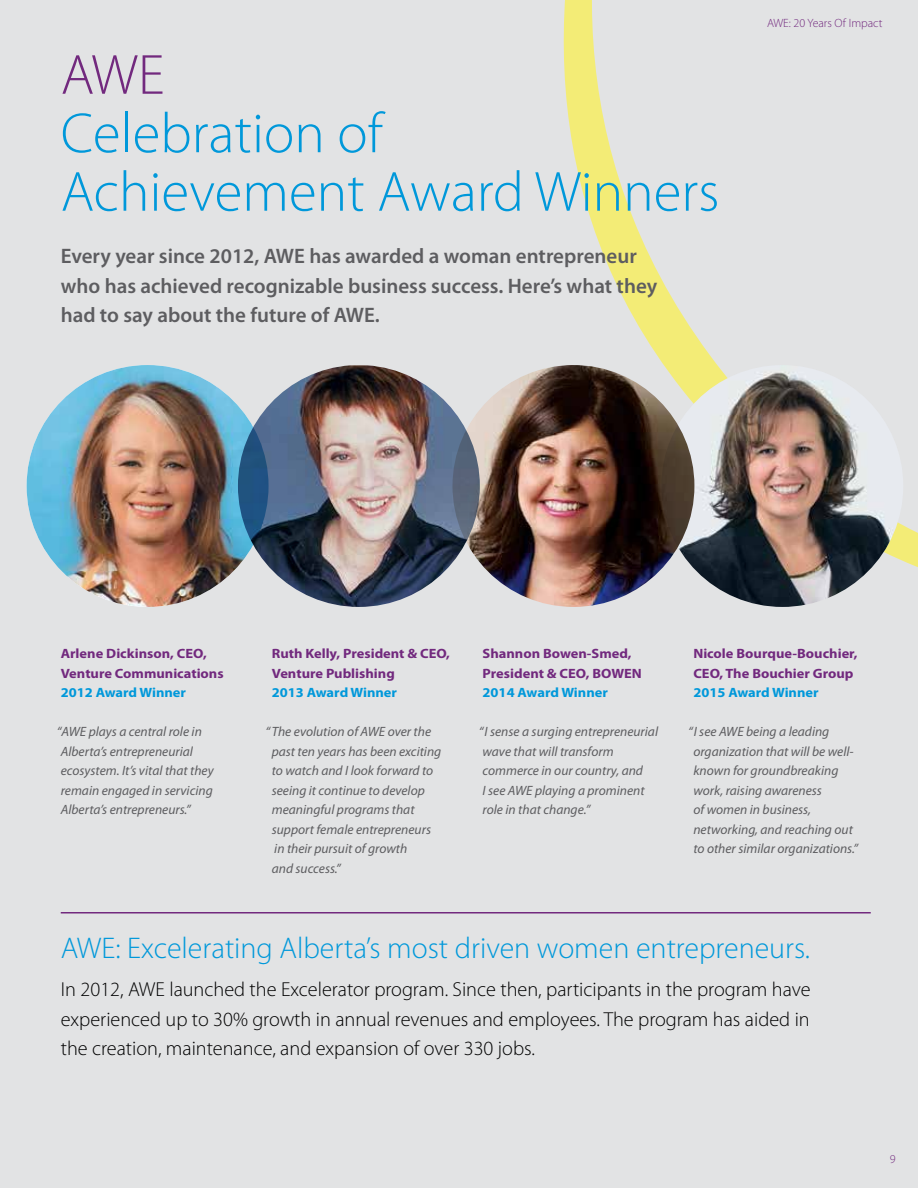
<style>
.page{position:relative;width:918px;height:1188px;background:#e2e3e4}
.page>*{position:absolute;margin:0;border:0;box-sizing:border-box;transform-origin:0 0}
.t1{font:300 57px/58.5px "Myriad Pro";color:#0098da}
.t2{font:300 57px "Myriad Pro";color:#72297e}
.t3{font:300 30px "Myriad Pro";color:#0098da}
.t4{font:600 21px/29.2px "Myriad Pro";color:#5d5d60}
.t5{font:300 20.25px/29.2px "Myriad Pro";color:#000;text-align:justify}
.t6{font:italic 13.5px/19.5px "Myriad Pro";color:#5d5d60}
.t7{font:700 13.5px/19.5px "Myriad Pro";color:#72297e;scale:1.07 1}
.t8{font:700 13.5px "Myriad Pro";color:#0098da;scale:1.07 1}
.t9{font:300 12px "Myriad Pro";color:#72297e}
</style>
<div class="page">
<svg style="left:469px;top:0;width:449px;height:607px"></svg>
<img style="left:453px;top:365px;width:241px;height:242px;border-radius:121px">
<img style="left:27px;top:365px;width:242px;height:242px;border-radius:121px">
<img style="left:238px;top:365px;width:242px;height:242px;border-radius:119px">
<hr style="left:61px;top:912px;width:810px;height:2px;background:#72297e">
<img style="left:661px;top:365px;width:242px;height:242px;border-radius:121px">
<h1 class="t2" style="left:61px;top:43px;width:105px">AWE</h1>
<h1 class="t1" style="left:61px;top:105px;width:660px">Celebration of<br>Achievement Award Winners</h1>
<h3 class="t4" style="left:61px;top:242px;width:598px">Every year since 2012, AWE has awarded a woman entrepreneur who has achieved recognizable business success. Here’s what they had to say about the future of AWE.</h3>
<p class="t9" style="left:767px;top:17px;width:117px">AWE: 20 Years Of Impact</p>
<p class="t7" style="left:61px;top:644px;width:154px">Arlene Dickinson, CEO,<br>Venture Communications</p>
<p class="t8" style="left:61px;top:685px;width:119px">2012 Award Winner</p>
<p class="t6" style="left:57px;top:722px;width:158px">“AWE plays a central role in<br>Alberta’s entrepreneurial ecosystem. It’s vital that they remain engaged in servicing<br>Alberta’s entrepreneurs.”</p>
<p class="t7" style="left:272px;top:644px;width:168px">Ruth Kelly, President &amp; CEO,<br>Venture Publishing</p>
<p class="t8" style="left:272px;top:685px;width:119px">2013 Award Winner</p>
<p class="t6" style="left:272px;top:722px;width:171px;text-indent:-6px">“ The evolution of AWE over the past ten years has been exciting to watch and I look forward to seeing it continue to develop meaningful programs that support female entrepreneurs in their pursuit of growth<br>and success.”</p>
<p class="t7" style="left:483px;top:644px;width:150px">Shannon Bowen-Smed,<br>President &amp; CEO, BOWEN</p>
<p class="t8" style="left:483px;top:685px;width:119px">2014 Award Winner</p>
<p class="t6" style="left:479px;top:722px;width:181px">“I sense a surging entrepreneurial wave that will transform commerce in our country, and<br>I see AWE playing a prominent role in that change.”</p>
<p class="t7" style="left:693px;top:644px;width:155px">Nicole Bourque-Bouchier,<br>CEO, The Bouchier Group</p>
<p class="t8" style="left:693px;top:685px;width:119px">2015 Award Winner</p>
<p class="t6" style="left:693px;top:722px;width:166px;text-indent:-5px">“I see AWE being a leading organization that will be well&shy;known for groundbreaking work, raising awareness<br>of women in business, networking, and reaching out to other similar organizations.”</p>
<h2 class="t3" style="left:61px;top:931px;width:751px">AWE: Excelerating Alberta’s most driven women entrepreneurs.</h2>
<p class="t5" style="left:61px;top:975px;width:751px">In 2012, AWE launched the Excelerator program. Since then, participants in the program have experienced up to 30% growth in annual revenues and employees. The program has aided in the creation, maintenance, and expansion of over 330 jobs.</p>
<p class="t9" style="left:890px;top:1152px;width:7px">9</p>
</div>
